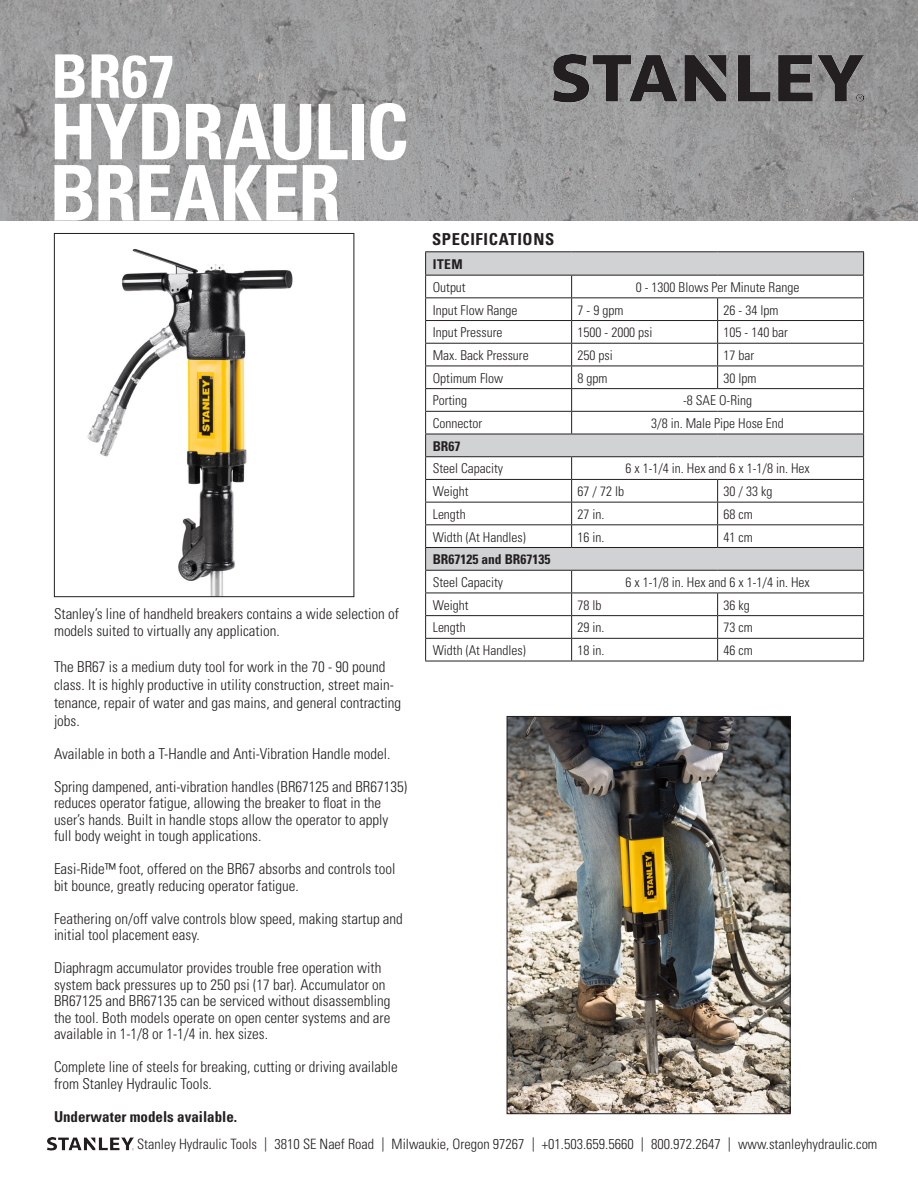
<style>
.page{position:relative;width:918px;height:1188px;background:#fff}
.page>*{position:absolute;margin:0;border:0;box-sizing:border-box;transform-origin:0 0}
.t1{font:700 condensed 76.8px/61.2px "Univers";letter-spacing:-.02em;color:#fff}
.t2{font:700 condensed 60px "Univers";color:#fff}
.t3{font:700 condensed 16.5px "Univers";letter-spacing:.04em;color:#231f20}
.t4{font:300 condensed 15px/16.5px "Univers";color:#231f20}
.t5{font:700 condensed 15px "Univers";color:#231f20}
.t6{font:300 condensed 14.25px "Univers";color:#231f20}
.t7{font:300 condensed 13.5px "Univers";color:#231f20}
.t8{font:700 condensed 13.5px "Univers";color:#231f20}
</style>
<div class="page">
<img style="left:0;top:0;width:918px;height:220px">
<img style="left:554px;top:54px;width:310px;height:54px">
<img style="left:47px;top:1137px;width:87px;height:14px">
<svg style="left:426px;top:252px;width:437px;height:318px"></svg>
<hr style="left:425px;top:251px;width:147px;height:1px;background:#231f20">
<hr style="left:572px;top:251px;width:146px;height:1px;background:#231f20">
<hr style="left:718px;top:251px;width:146px;height:1px;background:#231f20">
<hr style="left:425px;top:275px;width:147px;height:1px;background:#231f20">
<hr style="left:572px;top:275px;width:146px;height:1px;background:#231f20">
<hr style="left:718px;top:275px;width:146px;height:1px;background:#231f20">
<hr style="left:425px;top:297px;width:147px;height:1px;background:#231f20">
<hr style="left:572px;top:297px;width:146px;height:1px;background:#231f20">
<hr style="left:718px;top:297px;width:146px;height:1px;background:#231f20">
<hr style="left:425px;top:320px;width:147px;height:1px;background:#231f20">
<hr style="left:572px;top:320px;width:146px;height:1px;background:#231f20">
<hr style="left:718px;top:320px;width:146px;height:1px;background:#231f20">
<hr style="left:425px;top:343px;width:147px;height:1px;background:#231f20">
<hr style="left:572px;top:343px;width:146px;height:1px;background:#231f20">
<hr style="left:718px;top:343px;width:146px;height:1px;background:#231f20">
<hr style="left:425px;top:366px;width:147px;height:1px;background:#231f20">
<hr style="left:572px;top:366px;width:146px;height:1px;background:#231f20">
<hr style="left:718px;top:366px;width:146px;height:1px;background:#231f20">
<svg style="left:717px;top:298px;width:1px;height:90px"></svg>
<hr style="left:425px;top:388px;width:147px;height:1px;background:#231f20">
<hr style="left:572px;top:388px;width:146px;height:1px;background:#231f20">
<hr style="left:718px;top:388px;width:146px;height:1px;background:#231f20">
<hr style="left:425px;top:411px;width:147px;height:1px;background:#231f20">
<hr style="left:572px;top:411px;width:146px;height:1px;background:#231f20">
<svg style="left:571px;top:276px;width:1px;height:158px"></svg>
<hr style="left:718px;top:411px;width:146px;height:1px;background:#231f20">
<hr style="left:425px;top:434px;width:147px;height:1px;background:#231f20">
<hr style="left:572px;top:434px;width:146px;height:1px;background:#231f20">
<hr style="left:718px;top:434px;width:146px;height:1px;background:#231f20">
<hr style="left:425px;top:456px;width:147px;height:1px;background:#231f20">
<hr style="left:572px;top:456px;width:146px;height:1px;background:#231f20">
<hr style="left:718px;top:456px;width:146px;height:1px;background:#231f20">
<hr style="left:425px;top:479px;width:147px;height:1px;background:#231f20">
<hr style="left:572px;top:479px;width:146px;height:1px;background:#231f20">
<hr style="left:718px;top:479px;width:146px;height:1px;background:#231f20">
<hr style="left:425px;top:502px;width:147px;height:1px;background:#231f20">
<hr style="left:572px;top:502px;width:146px;height:1px;background:#231f20">
<hr style="left:718px;top:502px;width:146px;height:1px;background:#231f20">
<hr style="left:425px;top:524px;width:147px;height:1px;background:#231f20">
<hr style="left:572px;top:524px;width:146px;height:1px;background:#231f20">
<svg style="left:571px;top:457px;width:1px;height:90px"></svg>
<hr style="left:718px;top:524px;width:146px;height:1px;background:#231f20">
<svg style="left:717px;top:480px;width:1px;height:67px"></svg>
<hr style="left:425px;top:547px;width:147px;height:1px;background:#231f20">
<hr style="left:572px;top:547px;width:146px;height:1px;background:#231f20">
<hr style="left:718px;top:547px;width:146px;height:1px;background:#231f20">
<hr style="left:425px;top:570px;width:147px;height:1px;background:#231f20">
<hr style="left:572px;top:570px;width:146px;height:1px;background:#231f20">
<hr style="left:718px;top:570px;width:146px;height:1px;background:#231f20">
<hr style="left:425px;top:593px;width:147px;height:1px;background:#231f20">
<hr style="left:572px;top:593px;width:146px;height:1px;background:#231f20">
<hr style="left:718px;top:593px;width:146px;height:1px;background:#231f20">
<hr style="left:425px;top:615px;width:147px;height:1px;background:#231f20">
<hr style="left:572px;top:615px;width:146px;height:1px;background:#231f20">
<hr style="left:718px;top:615px;width:146px;height:1px;background:#231f20">
<hr style="left:425px;top:638px;width:147px;height:1px;background:#231f20">
<svg style="left:425px;top:252px;width:1px;height:409px"></svg>
<hr style="left:572px;top:638px;width:146px;height:1px;background:#231f20">
<svg style="left:571px;top:571px;width:1px;height:90px"></svg>
<hr style="left:718px;top:638px;width:146px;height:1px;background:#231f20">
<svg style="left:717px;top:593px;width:1px;height:68px"></svg>
<svg style="left:863px;top:252px;width:1px;height:409px"></svg>
<hr style="left:425px;top:661px;width:147px;height:1px;background:#231f20">
<hr style="left:572px;top:661px;width:146px;height:1px;background:#231f20">
<hr style="left:718px;top:661px;width:146px;height:1px;background:#231f20">
<img style="left:87px;top:249px;width:206px;height:346px">
<div style="left:54px;top:233px;width:300px;height:364px;border:1px solid #231f20"></div>
<img style="left:509px;top:718px;width:280px;height:394px">
<div style="left:507px;top:716px;width:284px;height:398px;border:1px solid #231f20"></div>
<h2 class="t2" style="left:51px;top:40px;width:125px">BR67</h2>
<h1 class="t1" style="left:50px;top:101px;width:361px">HYDRAULIC<br>BREAKER</h1>
<p class="t4" style="left:54px;top:606px;width:347px">Stanley’s line of handheld breakers contains a wide selection of models suited to virtually any application.</p>
<p class="t4" style="left:54px;top:657px;width:349px;line-height:18px">The BR67 is a medium duty tool for work in the 70 - 90 pound class. It is highly productive in utility construction, street main&shy;tenance, repair of water and gas mains, and general contracting jobs.</p>
<p class="t4" style="left:54px;top:745px;width:338px">Available in both a T-Handle and Anti-Vibration Handle model.</p>
<p class="t4" style="left:54px;top:778px;width:355px">Spring dampened, anti-vibration handles (BR67125 and BR67135) reduces operator fatigue, allowing the breaker to float in the user’s hands. Built in handle stops allow the operator to apply full body weight in tough applications.</p>
<p class="t4" style="left:54px;top:861px;width:343px">Easi-Ride™ foot, offered on the BR67 absorbs and controls tool bit bounce, greatly reducing operator fatigue.</p>
<p class="t4" style="left:54px;top:910px;width:350px">Feathering on/off valve controls blow speed, making startup and initial tool placement easy.</p>
<p class="t4" style="left:54px;top:960px;width:338px">Diaphragm accumulator provides trouble free operation with system back pressures up to 250 psi (17 bar). Accumulator on BR67125 and BR67135 can be serviced without disassembling the tool. Both models operate on open center systems and are available in 1-1/8 or 1-1/4 in. hex sizes.</p>
<p class="t4" style="left:54px;top:1059px;width:345px">Complete line of steels for breaking, cutting or driving available from Stanley Hydraulic Tools.</p>
<p class="t5" style="left:54px;top:1107px;width:185px">Underwater models available.</p>
<p class="t3" style="left:432px;top:229px;width:124px">SPECIFICATIONS</p>
<p class="t8" style="left:433px;top:256px;width:32px">ITEM</p>
<p class="t7" style="left:433px;top:279px;width:34px">Output</p>
<p class="t7" style="left:636px;top:279px;width:165px">0 - 1300 Blows Per Minute Range</p>
<p class="t7" style="left:433px;top:302px;width:86px">Input Flow Range</p>
<p class="t7" style="left:578px;top:302px;width:47px">7 - 9 gpm</p>
<p class="t7" style="left:724px;top:302px;width:56px">26 - 34 lpm</p>
<p class="t7" style="left:433px;top:324px;width:71px">Input Pressure</p>
<p class="t7" style="left:578px;top:324px;width:76px">1500 - 2000 psi</p>
<p class="t7" style="left:724px;top:324px;width:66px">105 - 140 bar</p>
<p class="t7" style="left:433px;top:347px;width:97px">Max. Back Pressure</p>
<p class="t7" style="left:578px;top:347px;width:37px">250 psi</p>
<p class="t7" style="left:724px;top:347px;width:32px">17 bar</p>
<p class="t7" style="left:433px;top:370px;width:72px">Optimum Flow</p>
<p class="t7" style="left:578px;top:370px;width:31px">8 gpm</p>
<p class="t7" style="left:724px;top:370px;width:34px">30 lpm</p>
<p class="t7" style="left:433px;top:392px;width:36px">Porting</p>
<p class="t7" style="left:683px;top:392px;width:70px">-8 SAE O-Ring</p>
<p class="t7" style="left:433px;top:415px;width:51px">Connector</p>
<p class="t7" style="left:651px;top:415px;width:134px">3/8 in. Male Pipe Hose End</p>
<p class="t8" style="left:433px;top:438px;width:29px">BR67</p>
<p class="t7" style="left:433px;top:461px;width:72px">Steel Capacity</p>
<p class="t7" style="left:625px;top:461px;width:186px">6 x 1-1/4 in. Hex and 6 x 1-1/8 in. Hex</p>
<p class="t7" style="left:433px;top:483px;width:37px">Weight</p>
<p class="t7" style="left:578px;top:483px;width:48px">67 / 72 lb</p>
<p class="t7" style="left:724px;top:483px;width:50px">30 / 33 kg</p>
<p class="t7" style="left:433px;top:506px;width:34px">Length</p>
<p class="t7" style="left:578px;top:506px;width:28px">27 in.</p>
<p class="t7" style="left:724px;top:506px;width:31px">68 cm</p>
<p class="t7" style="left:433px;top:529px;width:94px">Width (At Handles)</p>
<p class="t7" style="left:578px;top:529px;width:28px">16 in.</p>
<p class="t7" style="left:724px;top:529px;width:31px">41 cm</p>
<p class="t8" style="left:433px;top:551px;width:119px">BR67125 and BR67135</p>
<p class="t7" style="left:433px;top:574px;width:72px">Steel Capacity</p>
<p class="t7" style="left:625px;top:574px;width:186px">6 x 1-1/8 in. Hex and 6 x 1-1/4 in. Hex</p>
<p class="t7" style="left:433px;top:597px;width:37px">Weight</p>
<p class="t7" style="left:578px;top:597px;width:25px">78 lb</p>
<p class="t7" style="left:724px;top:597px;width:28px">36 kg</p>
<p class="t7" style="left:433px;top:619px;width:34px">Length</p>
<p class="t7" style="left:578px;top:619px;width:28px">29 in.</p>
<p class="t7" style="left:724px;top:619px;width:31px">73 cm</p>
<p class="t7" style="left:433px;top:642px;width:94px">Width (At Handles)</p>
<p class="t7" style="left:578px;top:642px;width:28px">18 in.</p>
<p class="t7" style="left:724px;top:642px;width:31px">46 cm</p>
<p class="t6" style="left:137px;top:1136px;width:742px">Stanley Hydraulic Tools | 3810 SE Naef Road | Milwaukie, Oregon 97267 | +01.503.659.5660 | 800.972.2647 | www.stanleyhydraulic.com</p>
</div>
